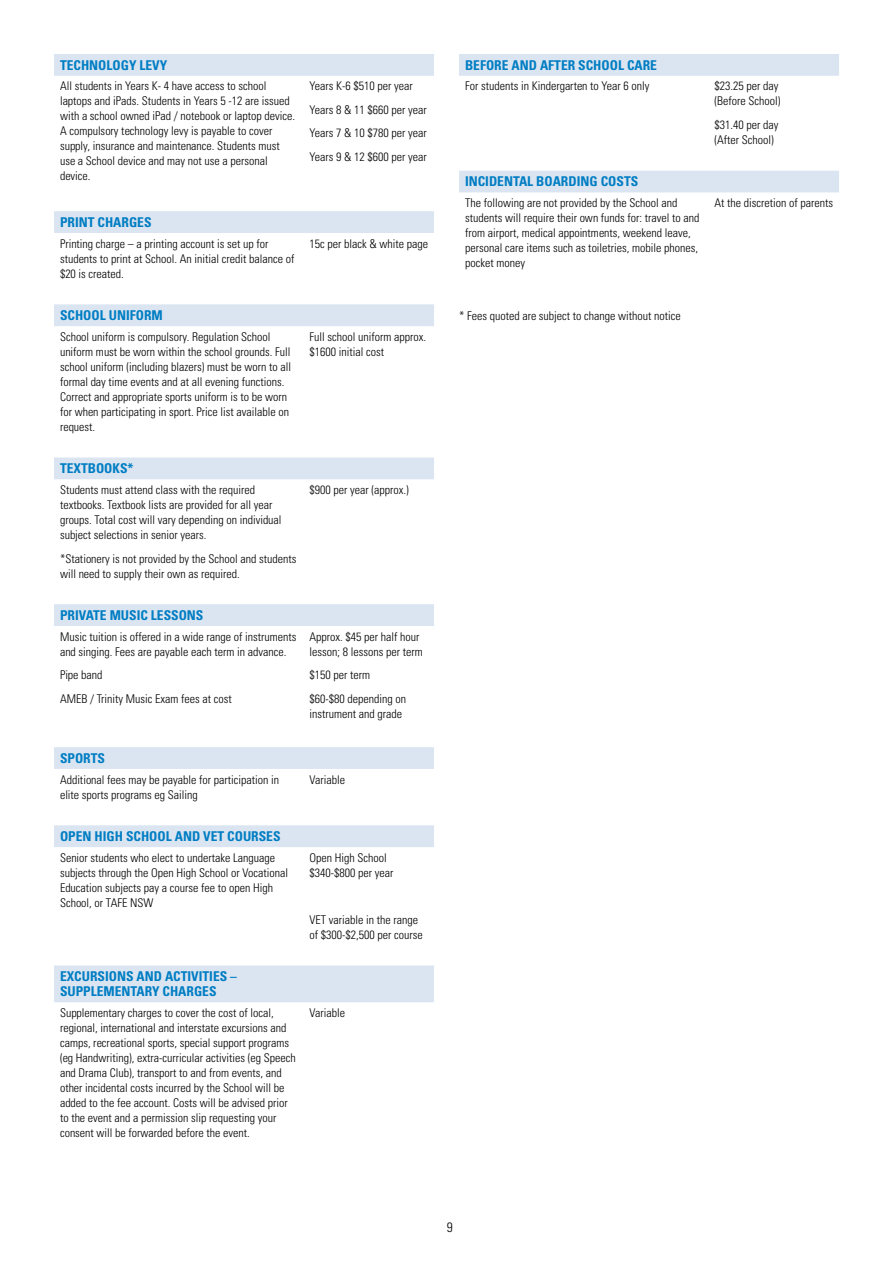
<style>
.page{position:relative;width:893px;height:1263px;background:#fff}
.page>*{position:absolute;margin:0;border:0;box-sizing:border-box;transform-origin:0 0}
.t1{font:700 condensed 13.5px/15px "Univers LT Std";color:#007dc3}
.t2{font:300 condensed 13.5px "Univers LT Std";color:#000}
.t3{font:300 condensed 12px/15px "Univers LT Std";color:#000}
</style>
<div class="page">
<svg style="left:54px;top:54px;width:380px;height:948px"></svg>
<svg style="left:459px;top:54px;width:380px;height:138px"></svg>
<p class="t1" style="left:60px;top:57px;width:109px">TECHNOLOGY LEVY</p>
<p class="t3" style="left:60px;top:79px;width:237px">All students in Years K- 4 have access to school laptops and iPads. Students in Years 5 -12 are issued with a school owned iPad / notebook or laptop device.<br>A compulsory technology levy is payable to cover supply, insurance and maintenance. Students must use a School device and may not use a personal device.</p>
<p class="t3" style="left:309px;top:74px;width:119px;line-height:23.5px">Years K-6 $510 per year<br>Years 8 &amp; 11 $660 per year<br>Years 7 &amp; 10 $780 per year<br>Years 9 &amp; 12 $600 per year</p>
<p class="t1" style="left:60px;top:215px;width:93px">PRINT CHARGES</p>
<p class="t3" style="left:60px;top:236px;width:236px">Printing charge – a printing account is set up for students to print at School. An initial credit balance of $20 is created.</p>
<p class="t3" style="left:309px;top:236px;width:120px">15c per black &amp; white page</p>
<p class="t1" style="left:60px;top:308px;width:104px">SCHOOL UNIFORM</p>
<p class="t3" style="left:60px;top:329px;width:233px">School uniform is compulsory. Regulation School uniform must be worn within the school grounds. Full school uniform (including blazers) must be worn to all formal day time events and at all evening functions.<br>Correct and appropriate sports uniform is to be worn for when participating in sport. Price list available on request.</p>
<p class="t3" style="left:309px;top:329px;width:118px">Full school uniform approx. $1600 initial cost</p>
<p class="t1" style="left:60px;top:461px;width:75px">TEXTBOOKS*</p>
<p class="t3" style="left:60px;top:482px;width:223px">Students must attend class with the required textbooks. Textbook lists are provided for all year groups. Total cost will vary depending on individual subject selections in senior years.</p>
<p class="t3" style="left:60px;top:551px;width:238px">*Stationery is not provided by the School and students will need to supply their own as required.</p>
<p class="t3" style="left:309px;top:482px;width:101px">$900 per year (approx.)</p>
<p class="t1" style="left:60px;top:608px;width:145px">PRIVATE MUSIC LESSONS</p>
<p class="t3" style="left:60px;top:629px;width:238px">Music tuition is offered in a wide range of instruments and singing. Fees are payable each term in advance.</p>
<p class="t3" style="left:60px;top:663px;width:173px;line-height:23.5px">Pipe band<br>AMEB / Trinity Music Exam fees at cost</p>
<p class="t3" style="left:309px;top:629px;width:115px">Approx. $45 per half hour lesson; 8 lessons per term</p>
<p class="t3" style="left:309px;top:663px;width:98px;line-height:23.5px">$150 per term $60-$80 depending on</p>
<p class="t3" style="left:309px;top:706px;width:94px">instrument and grade</p>
<p class="t1" style="left:60px;top:751px;width:47px">SPORTS</p>
<p class="t3" style="left:60px;top:772px;width:221px">Additional fees may be payable for participation in elite sports programs eg Sailing</p>
<p class="t3" style="left:309px;top:772px;width:37px">Variable</p>
<p class="t1" style="left:60px;top:829px;width:222px">OPEN HIGH SCHOOL AND VET COURSES</p>
<p class="t3" style="left:60px;top:850px;width:230px">Senior students who elect to undertake Language subjects through the Open High School or Vocational Education subjects pay a course fee to open High School, or TAFE NSW</p>
<p class="t3" style="left:309px;top:850px;width:85px">Open High School $340-$800 per year</p>
<p class="t3" style="left:309px;top:912px;width:115px">VET variable in the range of $300-$2,500 per course</p>
<p class="t1" style="left:60px;top:969px;width:179px">EXCURSIONS AND ACTIVITIES –<br>SUPPLEMENTARY CHARGES</p>
<p class="t3" style="left:60px;top:1005px;width:237px">Supplementary charges to cover the cost of local, regional, international and interstate excursions and camps, recreational sports, special support programs (eg Handwriting), extra-curricular activities (eg Speech and Drama Club), transport to and from events, and other incidental costs incurred by the School will be added to the fee account. Costs will be advised prior to the event and a permission slip requesting your consent will be forwarded before the event.</p>
<p class="t3" style="left:309px;top:1005px;width:37px">Variable</p>
<p class="t1" style="left:465px;top:57px;width:193px">BEFORE AND AFTER SCHOOL CARE</p>
<p class="t3" style="left:465px;top:79px;width:186px">For students in Kindergarten to Year 6 only</p>
<p class="t3" style="left:714px;top:79px;width:67px">$23.25 per day (Before School)</p>
<p class="t3" style="left:714px;top:117px;width:65px">$31.40 per day (After School)</p>
<p class="t1" style="left:465px;top:174px;width:175px">INCIDENTAL BOARDING COSTS</p>
<p class="t3" style="left:465px;top:195px;width:236px">The following are not provided by the School and students will require their own funds for: travel to and from airport, medical appointments, weekend leave, personal care items such as toiletries, mobile phones, pocket money</p>
<p class="t3" style="left:714px;top:195px;width:120px">At the discretion of parents</p>
<p class="t3" style="left:459px;top:308px;width:223px">* Fees quoted are subject to change without notice</p>
<p class="t2" style="left:447px;top:1219px;width:7px">9</p>
</div>
